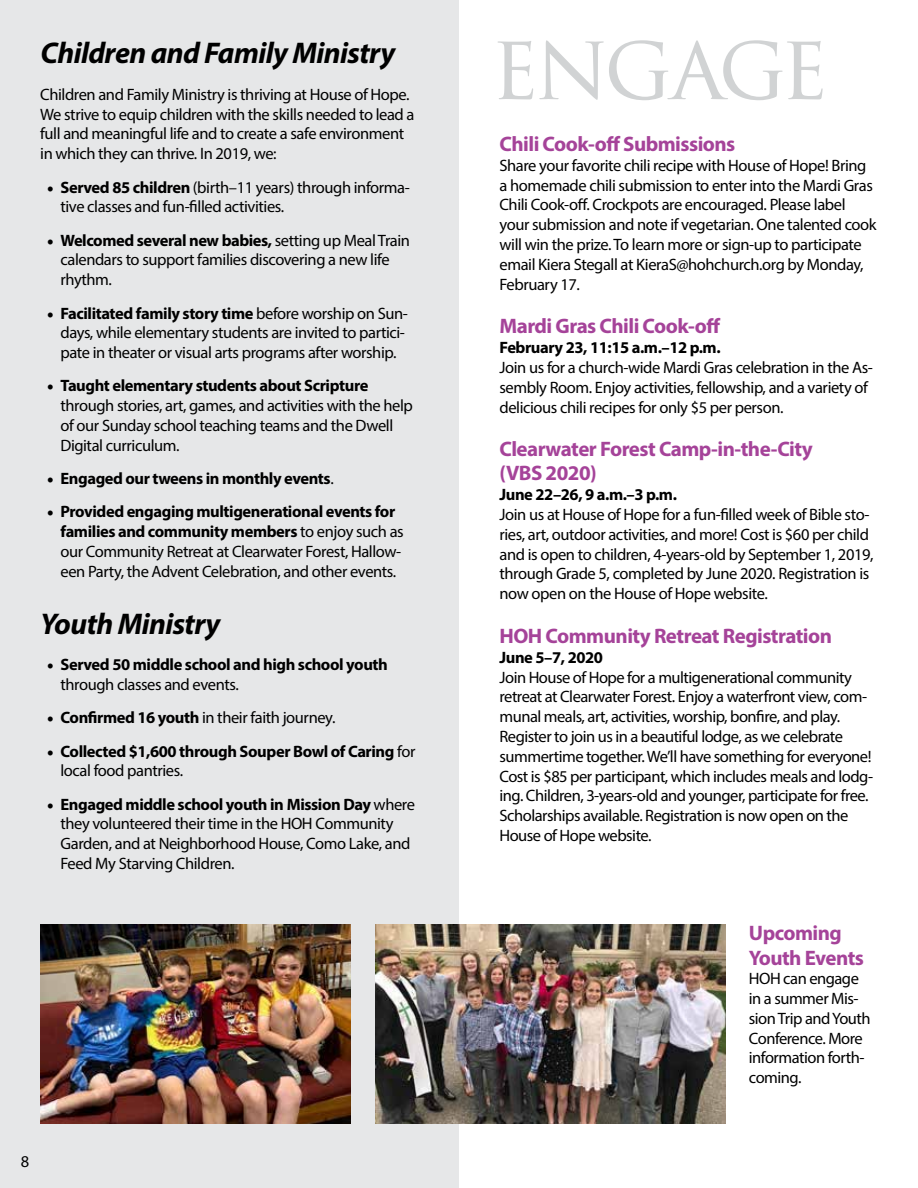
<style>
.page{position:relative;width:918px;height:1188px;background:#fff}
.page>*{position:absolute;margin:0;border:0;box-sizing:border-box;transform-origin:0 0}
.t1{font:90px "Trajan Pro 3";letter-spacing:-.065em;color:#d1d3d4}
.t2{font:italic 700 30px "Myriad Pro";letter-spacing:-.02em;color:#000}
.t3{font:700 21px/24px "Myriad Pro";letter-spacing:-.025em;color:#a54399}
.t4{font:16.5px/19.8px "Myriad Pro";letter-spacing:-.025em;color:#000}
.t5{font:700 16.5px/19.8px "Myriad Pro";letter-spacing:-.025em;color:#000}
.s1{font-family:"Minion Pro";font-weight:700;font-size:18px}
.s2{font-weight:700}
.s3{font-family:"Minion Pro";font-size:18px}
.s4{font-weight:400}
</style>
<div class="page">
<div style="left:0;top:0;width:459px;height:1188px;background:#e6e7e8"></div>
<img style="left:40px;top:925px;width:311px;height:199px">
<img style="left:376px;top:925px;width:349px;height:198px">
<h2 class="t2" style="left:40px;top:33px;width:356px">Children and Family Ministry</h2>
<p class="t4" style="left:40px;top:84px;width:376px">Children and Family Ministry is thriving at House of Hope.<br>We strive to equip children with the skills needed to lead a full and meaningful life and to create a safe environment in which they can thrive. In 2019, we:</p>
<p class="t4" style="left:60px;top:177px;width:351px;text-indent:-14px"><span class="s1">•</span> <span class="s2">Served 85 children</span> (birth–11 years) through informa&shy;tive classes and fun-filled activities.</p>
<p class="t4" style="left:60px;top:230px;width:351px;text-indent:-14px"><span class="s1">•</span> <span class="s2">Welcomed several new babies,</span> setting up Meal Train calendars to support families discovering a new life rhythm.</p>
<p class="t4" style="left:60px;top:303px;width:349px;text-indent:-14px"><span class="s1">•</span> <span class="s2">Facilitated family story time</span> before worship on Sun&shy;days, while elementary students are invited to partici&shy;pate in theater or visual arts programs after worship.</p>
<p class="t4" style="left:60px;top:376px;width:354px;text-indent:-14px"><span class="s1">•</span> <span class="s2">Taught elementary students about Scripture </span>through stories, art, games, and activities with the help of our Sunday school teaching teams and the Dwell Digital curriculum.</p>
<p class="t5" style="left:47px;top:468px;width:288px"><span class="s3">•</span> Engaged our tweens in monthly events<span class="s4">.</span></p>
<p class="t4" style="left:60px;top:502px;width:345px;text-indent:-14px"><span class="s1">•</span> <span class="s2">Provided engaging multigenerational events for families and community members</span> to enjoy such as our Community Retreat at Clearwater Forest, Hallow&shy;een Party, the Advent Celebration, and other events.</p>
<h2 class="t2" style="left:40px;top:604px;width:182px">Youth Ministry</h2>
<p class="t5" style="left:60px;top:654px;width:329px;text-indent:-14px"><span class="s3">•</span> Served 50 middle school and high school youth <span class="s4">through classes and events.</span></p>
<p class="t4" style="left:47px;top:708px;width:290px"><span class="s1">•</span> <span class="s2">Confirmed 16 youth</span> in their faith journey.</p>
<p class="t5" style="left:60px;top:741px;width:356px;text-indent:-14px"><span class="s3">•</span> Collected $1,600 through Souper Bowl of Caring <span class="s4">for local food pantries.</span></p>
<p class="t4" style="left:60px;top:794px;width:356px;text-indent:-14px"><span class="s1">•</span> <span class="s2">Engaged middle school youth in Mission Day</span> where they volunteered their time in the HOH Community Garden, and at Neighborhood House, Como Lake, and Feed My Starving Children.</p>
<p class="t4" style="left:21px;top:1151px;width:10px">8</p>
<h1 class="t1" style="left:490px;top:5px;width:340px">ENGAGE</h1>
<p class="t3" style="left:500px;top:131px;width:237px">Chili Cook-off Submissions</p>
<p class="t4" style="left:500px;top:155px;width:379px">Share your favorite chili recipe with House of Hope! Bring a homemade chili submission to enter into the Mardi Gras Chili Cook-off. Crockpots are encouraged. Please label your submission and note if vegetarian. One talented cook will win the prize. To learn more or sign-up to participate email Kiera Stegall at KieraS@hohchurch.org by Monday, February 17.</p>
<p class="t3" style="left:500px;top:314px;width:222px">Mardi Gras Chili Cook-off</p>
<p class="t5" style="left:500px;top:337px;width:223px">February 23, 11:15 a.m.–12 p.m.</p>
<p class="t4" style="left:500px;top:357px;width:375px">Join us for a church-wide Mardi Gras celebration in the As&shy;sembly Room. Enjoy activities, fellowship, and a variety of delicious chili recipes for only $5 per person.</p>
<p class="t3" style="left:500px;top:437px;width:315px">Clearwater Forest Camp-in-the-City (VBS 2020)</p>
<p class="t5" style="left:500px;top:484px;width:179px">June 22–26, 9 a.m.–3 p.m.</p>
<p class="t4" style="left:500px;top:504px;width:376px">Join us at House of Hope for a fun-filled week of Bible sto&shy;ries, art, outdoor activities, and more! Cost is $60 per child and is open to children, 4-years-old by September 1, 2019, through Grade 5, completed by June 2020. Registration is now open on the House of Hope website.</p>
<p class="t3" style="left:500px;top:623px;width:334px">HOH Community Retreat Registration</p>
<p class="t5" style="left:500px;top:647px;width:105px">June 5–7, 2020</p>
<p class="t4" style="left:500px;top:667px;width:375px">Join House of Hope for a multigenerational community retreat at Clearwater Forest. Enjoy a waterfront view, com&shy;munal meals, art, activities, worship, bonfire, and play.<br>Register to join us in a beautiful lodge, as we celebrate summertime together. We’ll have something for everyone!<br>Cost is $85 per participant, which includes meals and lodg&shy;ing. Children, 3-years-old and younger, participate for free.<br>Scholarships available. Registration is now open on the House of Hope website.</p>
<p class="t3" style="left:749px;top:921px;width:117px">Upcoming<br>Youth Events</p>
<p class="t4" style="left:749px;top:969px;width:123px">HOH can engage in a summer Mis&shy;sion Trip and Youth<br>Conference. More information forth&shy;coming.</p>
</div>
